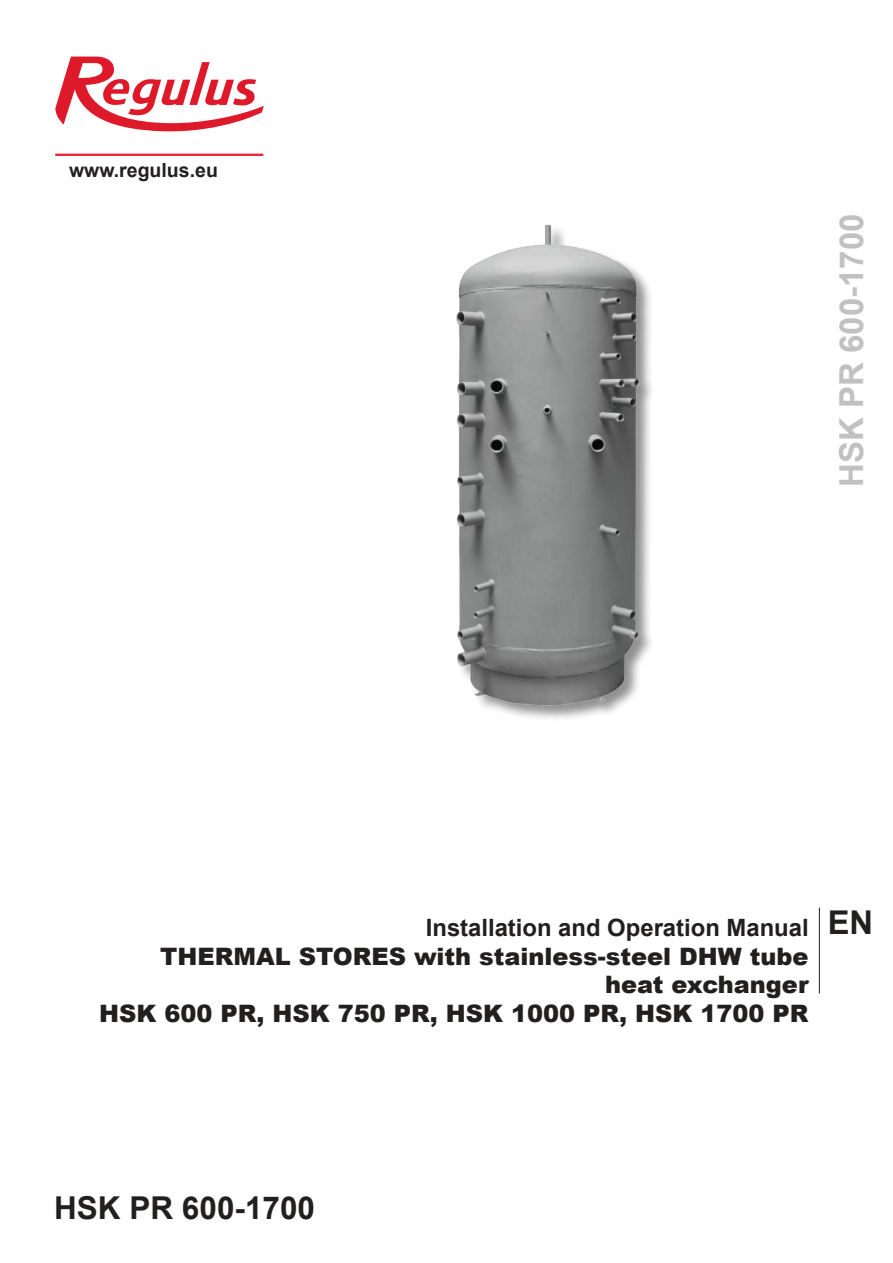
<style>
.page{position:relative;width:893px;height:1263px;background:#fff}
.page>*{position:absolute;margin:0;border:0;box-sizing:border-box;transform-origin:0 0}
.t1{font:700 33px "Arial";color:#c2c1c1}
.t2{font:700 31.5px "Arial";color:#221f1f}
.t3{font:900 24px/28.8px "Arial";color:#221f1f;text-align:right}
.t4{font:700 23.85px "Arial";color:#221f1f}
.t5{font:700 19.5px "Arial";color:#221f1f}
.s1{font-size:32.85px}
</style>
<div class="page">
<div style="left:457px;top:224px;width:199px;height:498px;background:#221f1f;opacity:.5"></div>
<img style="left:456px;top:224px;width:189px;height:483px">
<svg style="left:55px;top:57px;width:209px;height:74px"></svg>
<hr style="left:55px;top:154px;width:208px;height:2px;background:#ed1b2f">
<hr style="left:819px;top:908px;width:1px;height:85px;background:#221f1f">
<p class="t5" style="left:69px;top:163px;width:150px">www.regulus.eu</p>
<h1 class="t1" style="left:839px;top:487px;width:275px;rotate:-90deg">HSK PR 600-1700</h1>
<p class="t4" style="left:426px;top:918px;width:449px">Installation and Operation Manual <span class="s1">EN</span></p>
<p class="t3" style="left:99px;top:944px;width:711px">THERMAL STORES with stainless-steel DHW tube heat exchanger<br>HSK 600 PR, HSK 750 PR, HSK 1000 PR, HSK 1700 PR</p>
<h2 class="t2" style="left:54px;top:1196px;width:262px">HSK PR 600-1700</h2>
</div>
